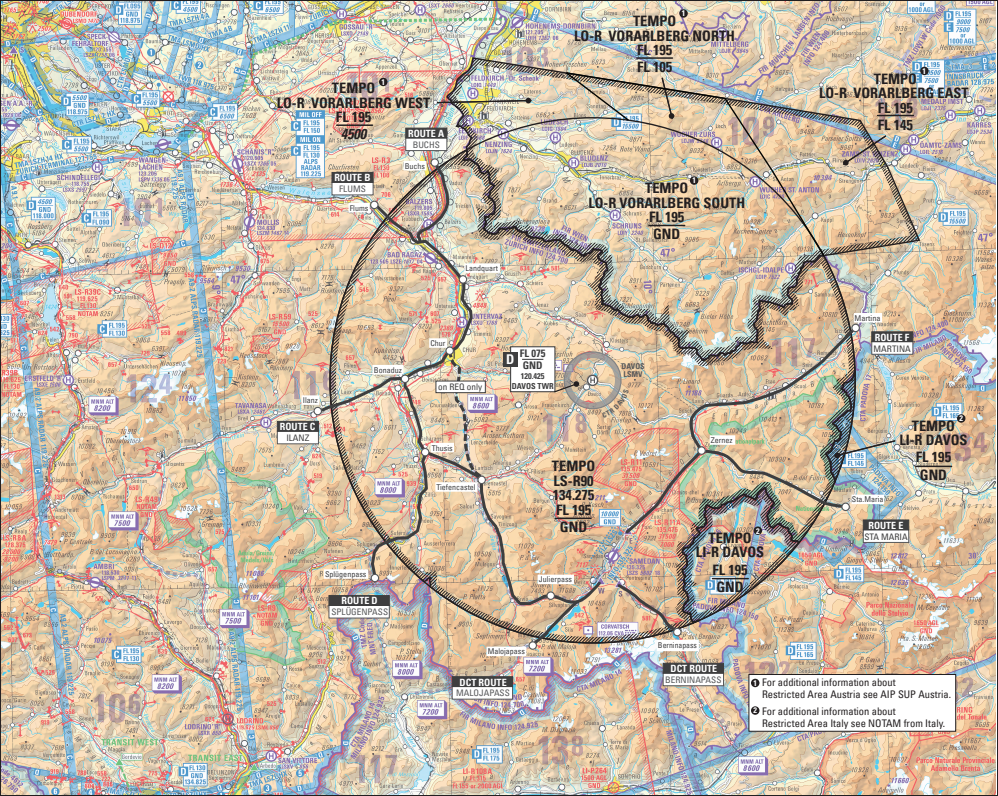
<style>
.page{position:relative;width:998px;height:796px;background:#fff}
.page>*{position:absolute;margin:0;border:0;box-sizing:border-box;transform-origin:0 0}
.t1{font:700 condensed 14.4px/14.4px "Univers LT";color:#231f20;text-align:center}
.t2{font:italic 700 condensed 14.4px "Univers LT";color:#231f20}
.t3{font:700 condensed 13.5px "Univers LT";color:#fff}
.t4{font:condensed 10.5px/12.6px "Univers LT";color:#231f20}
.t5{font:700 condensed 10.5px/12.6px "Univers LT";color:#3e3e3f}
.t6{font:700 condensed 10px "Univers LT";color:#fff}
.t7{font:condensed 9px "Univers LT";color:#57585a}
.t8{font:condensed 9px "Univers LT";color:#3e3e3f}
.t9{font:700 condensed 8.2px/9.9px "Univers LT";color:#3e3e3f;text-align:center}
.t10{font:700 condensed 8.1px "Univers LT";color:#fff}
.t11{font:condensed 8px "Univers LT";color:#3e3e3f}
.t12{font:700 condensed 8px/8px "Univers LT";color:#57585a}
</style>
<div class="page">
<img style="left:2px;top:2px;width:994px;height:792px">
<img style="left:315px;top:134px;width:581px;height:513px">
<p class="t10" style="left:381px;top:77px;width:5px">1</p>
<p class="t1" style="left:277px;top:81px;width:155px">TEMPO<br>LO-R VORARLBERG WEST<br>FL 195</p>
<p class="t2" style="left:341px;top:125px;width:27px">4500</p>
<p class="t6" style="left:408px;top:127px;width:38px">ROUTE A</p>
<p class="t7" style="left:413px;top:139px;width:29px">BUCHS</p>
<p class="t6" style="left:334px;top:172px;width:38px">ROUTE B</p>
<p class="t7" style="left:339px;top:183px;width:28px">FLUMS</p>
<p class="t11" style="left:350px;top:203px;width:20px">Flums</p>
<p class="t11" style="left:405px;top:161px;width:22px">Buchs</p>
<p class="t11" style="left:465px;top:263px;width:34px">Landquart</p>
<p class="t10" style="left:682px;top:9px;width:5px">1</p>
<p class="t1" style="left:574px;top:14px;width:162px">TEMPO<br>LO-R VORARLBERG NORTH<br>FL 195</p>
<p class="t1" style="left:637px;top:60px;width:37px">FL 105</p>
<p class="t10" style="left:692px;top:176px;width:5px">1</p>
<p class="t1" style="left:588px;top:181px;width:158px">TEMPO<br>LO-R VORARLBERG SOUTH<br>FL 195</p>
<p class="t1" style="left:653px;top:227px;width:29px">GND</p>
<p class="t11" style="left:303px;top:395px;width:17px">Ilanz</p>
<p class="t6" style="left:280px;top:420px;width:37px">ROUTE C</p>
<p class="t8" style="left:286px;top:432px;width:24px">ILANZ</p>
<p class="t11" style="left:374px;top:365px;width:29px">Bonaduz</p>
<p class="t11" style="left:325px;top:569px;width:43px">Splügenpass</p>
<p class="t6" style="left:341px;top:595px;width:38px">ROUTE D</p>
<p class="t7" style="left:331px;top:606px;width:58px">SPLÜGENPASS</p>
<p class="t11" style="left:430px;top:338px;width:17px">Chur</p>
<p class="t8" style="left:438px;top:381px;width:45px">on REQ only</p>
<p class="t11" style="left:432px;top:443px;width:22px">Thusis</p>
<p class="t11" style="left:436px;top:482px;width:41px">Tiefencastel</p>
<p class="t5" style="left:520px;top:347px;width:27px">FL 075<br>GND</p>
<p class="t9" style="left:512px;top:371px;width:43px">120.425<br>DAVOS TWR</p>
<p class="t3" style="left:506px;top:351px;width:10px">D</p>
<p class="t1" style="left:552px;top:459px;width:45px;text-align:justify">TEMPO LS-R90<br>134.275<br>FL 195</p>
<p class="t1" style="left:560px;top:519px;width:29px">GND</p>
<p class="t11" style="left:539px;top:574px;width:35px">Julierpass</p>
<p class="t12" style="left:621px;top:362px;width:25px">DAVOS<br>LSMV</p>
<p class="t11" style="left:711px;top:435px;width:23px">Zernez</p>
<p class="t10" style="left:756px;top:526px;width:5px">2</p>
<p class="t1" style="left:696px;top:530px;width:70px">TEMPO<br>LI-R DAVOS</p>
<p class="t1" style="left:712px;top:561px;width:37px;line-height:17.3px;text-align:left">FL 195<br>GND</p>
<p class="t11" style="left:487px;top:646px;width:39px">Malojapass</p>
<p class="t11" style="left:658px;top:639px;width:41px">Berninapass</p>
<p class="t6" style="left:670px;top:662px;width:48px">DCT ROUTE</p>
<p class="t10" style="left:922px;top:66px;width:5px">1</p>
<p class="t1" style="left:819px;top:71px;width:151px">TEMPO<br>LO-R VORARLBERG EAST<br>FL 195</p>
<p class="t1" style="left:878px;top:117px;width:37px">FL 145</p>
<p class="t11" style="left:854px;top:313px;width:28px">Martina</p>
<p class="t6" style="left:875px;top:331px;width:36px">ROUTE F</p>
<p class="t8" style="left:873px;top:342px;width:39px">MARTINA</p>
<p class="t11" style="left:852px;top:494px;width:33px">Sta.Maria</p>
<p class="t10" style="left:959px;top:413px;width:5px">2</p>
<p class="t1" style="left:899px;top:418px;width:70px">TEMPO<br>LI-R DAVOS</p>
<p class="t1" style="left:916px;top:448px;width:37px;line-height:17.3px;text-align:left">FL 195<br>GND</p>
<p class="t6" style="left:868px;top:519px;width:36px">ROUTE E</p>
<p class="t8" style="left:864px;top:531px;width:45px">STA MARIA</p>
<p class="t6" style="left:459px;top:676px;width:49px">DCT ROUTE</p>
<p class="t7" style="left:665px;top:674px;width:58px">BERNINAPASS</p>
<p class="t7" style="left:456px;top:687px;width:55px">MALOJAPASS</p>
<p class="t4" style="left:762px;top:675px;width:190px">For additional information about<br>Restricted Area Austria see AIP SUP Austria.</p>
<p class="t4" style="left:762px;top:704px;width:185px">For additional information about<br>Restricted Area Italy see NOTAM from Italy.</p>
<p class="t10" style="left:753px;top:678px;width:5px">1</p>
<p class="t10" style="left:753px;top:705px;width:5px">2</p>
</div>
